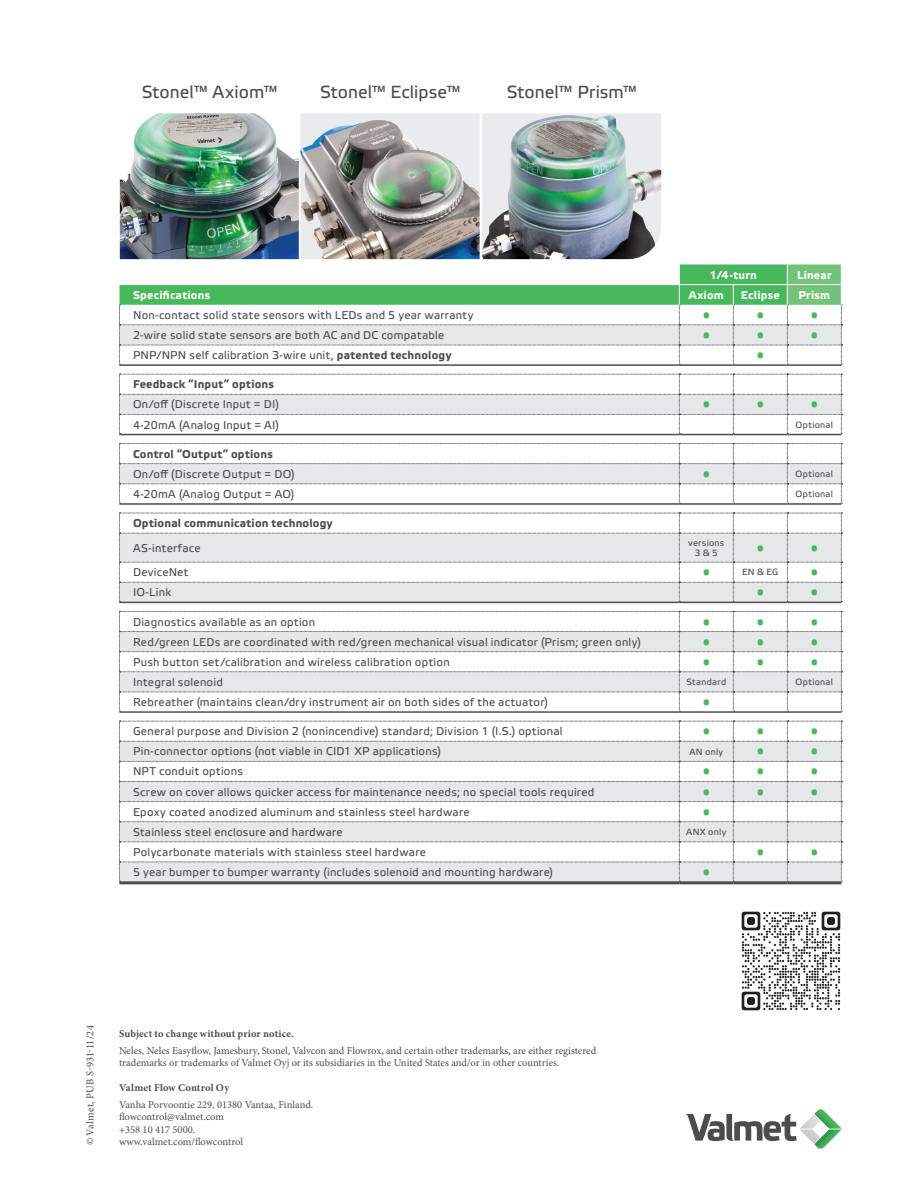
<style>
.page{position:relative;width:918px;height:1188px;background:#fff}
.page>*{position:absolute;margin:0;border:0;box-sizing:border-box;transform-origin:0 0}
.t1{font:17.55px "Etelka Text";color:#4b4c4d}
.t2{font:11.25px "Etelka Text";letter-spacing:.02em;color:#4b4c4d}
.t3{font:700 11.25px "Etelka Text";letter-spacing:.02em;color:#4b4c4d}
.t4{font:700 11.25px "Etelka Text";letter-spacing:.025em;color:#fff}
.t5{font:11.25px "Etelka Text";color:#48b85c}
.t6{font:10.5px/12.6px "Minion Pro";color:#4b4c4d}
.t7{font:700 10.5px "Minion Pro";letter-spacing:.01em;color:#4b4c4d}
.t8{font:9px/10.5px "Etelka Text";letter-spacing:.03em;color:#4b4c4d;text-align:center}
.s1{font-weight:700}
</style>
<div class="page">
<svg style="left:686px;top:1109px;width:156px;height:40px"></svg>
<svg style="left:120px;top:435px;width:721px;height:176px"></svg>
<svg style="left:120px;top:720px;width:721px;height:1px"></svg>
<img style="left:119px;top:113px;width:723px;height:251px">
<hr style="left:119px;top:881px;width:560px;height:3px;background:#4b4c4d">
<hr style="left:679px;top:881px;width:54px;height:3px;background:#4b4c4d">
<hr style="left:733px;top:881px;width:54px;height:3px;background:#4b4c4d">
<hr style="left:787px;top:881px;width:55px;height:3px;background:#4b4c4d">
<hr style="left:119px;top:364px;width:560px;height:2px;background:#4b4c4d">
<hr style="left:679px;top:364px;width:54px;height:2px;background:#4b4c4d">
<hr style="left:733px;top:364px;width:54px;height:2px;background:#4b4c4d">
<hr style="left:787px;top:364px;width:55px;height:2px;background:#4b4c4d">
<hr style="left:119px;top:434px;width:560px;height:1px;background:#4b4c4d">
<hr style="left:679px;top:434px;width:54px;height:1px;background:#4b4c4d">
<hr style="left:733px;top:434px;width:54px;height:1px;background:#4b4c4d">
<hr style="left:787px;top:434px;width:55px;height:1px;background:#4b4c4d">
<hr style="left:119px;top:503px;width:560px;height:2px;background:#4b4c4d">
<hr style="left:679px;top:503px;width:54px;height:2px;background:#4b4c4d">
<hr style="left:733px;top:503px;width:54px;height:2px;background:#4b4c4d">
<hr style="left:787px;top:503px;width:55px;height:2px;background:#4b4c4d">
<hr style="left:119px;top:602px;width:560px;height:1px;background:#4b4c4d">
<hr style="left:679px;top:602px;width:54px;height:1px;background:#4b4c4d">
<hr style="left:733px;top:602px;width:54px;height:1px;background:#4b4c4d">
<hr style="left:787px;top:602px;width:55px;height:1px;background:#4b4c4d">
<hr style="left:119px;top:711px;width:560px;height:2px;background:#4b4c4d">
<hr style="left:679px;top:711px;width:54px;height:2px;background:#4b4c4d">
<hr style="left:733px;top:711px;width:54px;height:2px;background:#4b4c4d">
<hr style="left:787px;top:711px;width:55px;height:2px;background:#4b4c4d">
<svg style="left:119px;top:374px;width:723px;height:60px"></svg>
<svg style="left:119px;top:611px;width:723px;height:101px"></svg>
<svg style="left:119px;top:443px;width:723px;height:61px"></svg>
<svg style="left:119px;top:721px;width:723px;height:161px"></svg>
<svg style="left:119px;top:513px;width:723px;height:89px"></svg>
<img style="left:741px;top:911px;width:100px;height:100px">
<h1 class="t1" style="left:142px;top:81px;width:137px">Stonel™ Axiom™</h1>
<h1 class="t1" style="left:320px;top:81px;width:142px">Stonel™ Eclipse™</h1>
<h1 class="t1" style="left:507px;top:81px;width:132px">Stonel™ Prism™</h1>
<p class="t4" style="left:710px;top:268px;width:49px">1/4-turn</p>
<p class="t4" style="left:797px;top:268px;width:36px">Linear</p>
<p class="t4" style="left:133px;top:288px;width:79px">Specifications</p>
<p class="t4" style="left:689px;top:288px;width:37px">Axiom</p>
<p class="t4" style="left:741px;top:288px;width:40px">Eclipse</p>
<p class="t4" style="left:798px;top:288px;width:33px">Prism</p>
<p class="t2" style="left:133px;top:308px;width:342px">Non-contact solid state sensors with LEDs and 5 year warranty</p>
<p class="t5" style="left:703px;top:308px;width:8px">•</p>
<p class="t5" style="left:757px;top:308px;width:8px">•</p>
<p class="t5" style="left:811px;top:308px;width:8px">•</p>
<p class="t2" style="left:133px;top:328px;width:313px">2-wire solid state sensors are both AC and DC compatable</p>
<p class="t5" style="left:703px;top:328px;width:8px">•</p>
<p class="t5" style="left:757px;top:328px;width:8px">•</p>
<p class="t5" style="left:811px;top:328px;width:8px">•</p>
<p class="t2" style="left:133px;top:348px;width:320px">PNP/NPN self calibration 3-wire unit, <span class="s1">patented technology</span></p>
<p class="t5" style="left:757px;top:348px;width:8px">•</p>
<p class="t3" style="left:133px;top:377px;width:142px">Feedback “Input” options</p>
<p class="t2" style="left:133px;top:398px;width:147px">On/off (Discrete Input = DI)</p>
<p class="t5" style="left:703px;top:398px;width:8px">•</p>
<p class="t5" style="left:757px;top:398px;width:8px">•</p>
<p class="t5" style="left:811px;top:398px;width:8px">•</p>
<p class="t2" style="left:133px;top:418px;width:147px">4-20mA (Analog Input = AI)</p>
<p class="t8" style="left:796px;top:420px;width:39px">Optional</p>
<p class="t3" style="left:133px;top:447px;width:141px">Control “Output” options</p>
<p class="t2" style="left:133px;top:467px;width:163px">On/off (Discrete Output = DO)</p>
<p class="t5" style="left:703px;top:467px;width:8px">•</p>
<p class="t8" style="left:796px;top:469px;width:39px">Optional</p>
<p class="t2" style="left:133px;top:487px;width:163px">4-20mA (Analog Output = AO)</p>
<p class="t8" style="left:796px;top:489px;width:39px">Optional</p>
<p class="t3" style="left:133px;top:516px;width:201px">Optional communication technology</p>
<p class="t2" style="left:133px;top:541px;width:69px">AS-interface</p>
<p class="t8" style="left:688px;top:537px;width:38px">versions<br>3 &amp; 5</p>
<p class="t5" style="left:757px;top:541px;width:8px">•</p>
<p class="t5" style="left:811px;top:541px;width:8px">•</p>
<p class="t2" style="left:133px;top:565px;width:57px">DeviceNet</p>
<p class="t5" style="left:703px;top:565px;width:8px">•</p>
<p class="t8" style="left:742px;top:567px;width:38px">EN &amp; EG</p>
<p class="t5" style="left:811px;top:565px;width:8px">•</p>
<p class="t2" style="left:133px;top:586px;width:40px">IO-Link</p>
<p class="t5" style="left:757px;top:586px;width:8px">•</p>
<p class="t5" style="left:811px;top:586px;width:8px">•</p>
<p class="t2" style="left:133px;top:615px;width:184px">Diagnostics available as an option</p>
<p class="t5" style="left:703px;top:615px;width:8px">•</p>
<p class="t5" style="left:757px;top:615px;width:8px">•</p>
<p class="t5" style="left:811px;top:615px;width:8px">•</p>
<p class="t2" style="left:133px;top:635px;width:509px">Red/green LEDs are coordinated with red/green mechanical visual indicator (Prism; green only)</p>
<p class="t5" style="left:703px;top:635px;width:8px">•</p>
<p class="t5" style="left:757px;top:635px;width:8px">•</p>
<p class="t5" style="left:811px;top:635px;width:8px">•</p>
<p class="t2" style="left:133px;top:655px;width:318px">Push button set/calibration and wireless calibration option</p>
<p class="t5" style="left:703px;top:655px;width:8px">•</p>
<p class="t5" style="left:757px;top:655px;width:8px">•</p>
<p class="t5" style="left:811px;top:655px;width:8px">•</p>
<p class="t2" style="left:133px;top:675px;width:91px">Integral solenoid</p>
<p class="t8" style="left:686px;top:677px;width:41px">Standard</p>
<p class="t8" style="left:796px;top:677px;width:39px">Optional</p>
<p class="t2" style="left:133px;top:695px;width:416px">Rebreather (maintains clean/dry instrument air on both sides of the actuator)</p>
<p class="t5" style="left:703px;top:695px;width:8px">•</p>
<p class="t2" style="left:133px;top:724px;width:431px">General purpose and Division 2 (nonincendive) standard; Division 1 (I.S.) optional</p>
<p class="t5" style="left:703px;top:724px;width:8px">•</p>
<p class="t5" style="left:757px;top:724px;width:8px">•</p>
<p class="t5" style="left:811px;top:724px;width:8px">•</p>
<p class="t2" style="left:133px;top:744px;width:309px">Pin-connector options (not viable in CID1 XP applications)</p>
<p class="t8" style="left:689px;top:746px;width:35px">AN only</p>
<p class="t5" style="left:757px;top:744px;width:8px">•</p>
<p class="t5" style="left:811px;top:744px;width:8px">•</p>
<p class="t2" style="left:133px;top:765px;width:111px">NPT conduit options</p>
<p class="t5" style="left:703px;top:765px;width:8px">•</p>
<p class="t5" style="left:757px;top:765px;width:8px">•</p>
<p class="t5" style="left:811px;top:765px;width:8px">•</p>
<p class="t2" style="left:133px;top:785px;width:463px">Screw on cover allows quicker access for maintenance needs; no special tools required</p>
<p class="t5" style="left:703px;top:785px;width:8px">•</p>
<p class="t5" style="left:757px;top:785px;width:8px">•</p>
<p class="t5" style="left:811px;top:785px;width:8px">•</p>
<p class="t2" style="left:133px;top:805px;width:338px">Epoxy coated anodized aluminum and stainless steel hardware</p>
<p class="t5" style="left:703px;top:805px;width:8px">•</p>
<p class="t2" style="left:133px;top:825px;width:211px">Stainless steel enclosure and hardware</p>
<p class="t8" style="left:686px;top:827px;width:42px">ANX only</p>
<p class="t2" style="left:133px;top:845px;width:294px">Polycarbonate materials with stainless steel hardware</p>
<p class="t5" style="left:757px;top:845px;width:8px">•</p>
<p class="t5" style="left:811px;top:845px;width:8px">•</p>
<p class="t2" style="left:133px;top:865px;width:422px">5 year bumper to bumper warranty (includes solenoid and mounting hardware)</p>
<p class="t5" style="left:703px;top:865px;width:8px">•</p>
<p class="t6" style="left:84px;top:1145px;width:122px;rotate:-90deg">© Valmet, PUB S-931-11/24</p>
<p class="t7" style="left:119px;top:1026px;width:176px">Subject to change without prior notice.</p>
<p class="t6" style="left:119px;top:1044px;width:479px">Neles, Neles Easyflow, Jamesbury, Stonel, Valvcon and Flowrox, and certain other trademarks, are either registered trademarks or trademarks of Valmet Oyj or its subsidiaries in the United States and/or in other countries.</p>
<p class="t7" style="left:119px;top:1080px;width:112px">Valmet Flow Control Oy</p>
<p class="t6" style="left:119px;top:1098px;width:196px">Vanha Porvoontie 229, 01380 Vantaa, Finland. flowcontrol@valmet.com<br>+358 10 417 5000. www.valmet.com/flowcontrol</p>
</div>
